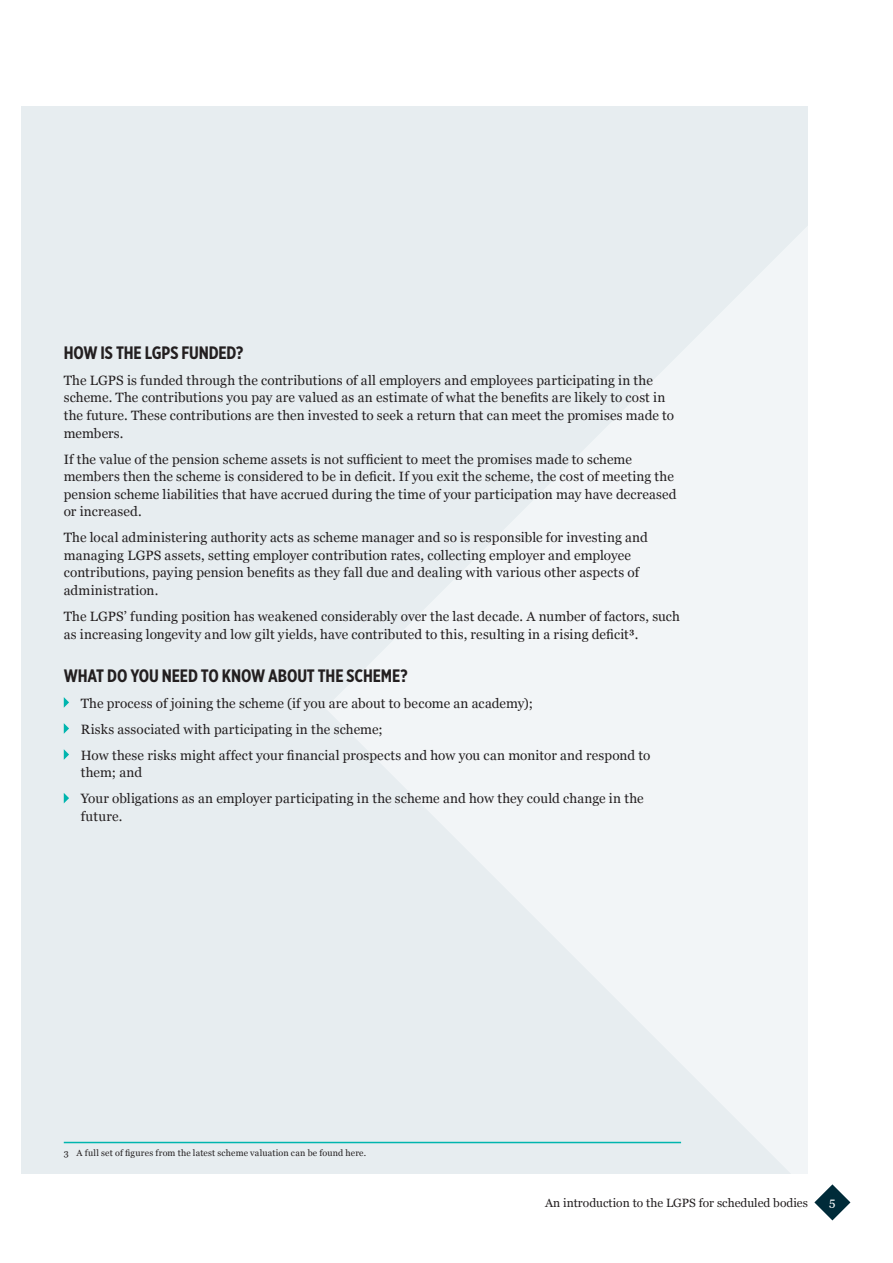
<style>
.page{position:relative;width:893px;height:1263px;background:#fff}
.page>*{position:absolute;margin:0;border:0;box-sizing:border-box;transform-origin:0 0}
.Inline_heading{font:700 18px "Gotham X Narrow";letter-spacing:-.005em;color:#231f20}
.Body{font:13.5px/17.5px "Georgia";letter-spacing:.01em;color:#231f20}
.t1{font:12px "Georgia";color:#231f20}
.t2{font:12px "Georgia";color:#fff}
.Footnote{font:9px "Georgia";letter-spacing:.02em;color:#231f20}
</style>
<div class="page">
<svg style="left:814px;top:1191px;width:36px;height:29px"></svg>
<div style="left:21px;top:106px;width:787px;height:1068px;background:#e7edf0"></div>
<svg style="left:325px;top:227px;width:514px;height:964px;fill:#f2f5f7"></svg>
<hr style="left:64px;top:1142px;width:617px;height:1px;background:#00b5ae">
<svg style="left:64px;top:697px;width:5px;height:11px"></svg>
<svg style="left:64px;top:723px;width:5px;height:11px"></svg>
<svg style="left:64px;top:749px;width:5px;height:11px"></svg>
<svg style="left:64px;top:793px;width:5px;height:10px"></svg>
<p class="Inline_heading" style="left:64px;top:341px;width:181px">HOW IS THE LGPS FUNDED?</p>
<p class="Body" style="left:64px;top:371px;width:612px">The LGPS is funded through the contributions of all employers and employees participating in the scheme. The contributions you pay are valued as an estimate of what the benefits are likely to cost in the future. These contributions are then invested to seek a return that can meet the promises made to members.</p>
<p class="Body" style="left:64px;top:450px;width:614px">If the value of the pension scheme assets is not sufficient to meet the promises made to scheme members then the scheme is considered to be in deficit. If you exit the scheme, the cost of meeting the pension scheme liabilities that have accrued during the time of your participation may have decreased or increased.</p>
<p class="Body" style="left:64px;top:529px;width:586px">The local administering authority acts as scheme manager and so is responsible for investing and managing LGPS assets, setting employer contribution rates, collecting employer and employee contributions, paying pension benefits as they fall due and dealing with various other aspects of administration.</p>
<p class="Body" style="left:64px;top:608px;width:618px">The LGPS’ funding position has weakened considerably over the last decade. A number of factors, such as increasing longevity and low gilt yields, have contributed to this, resulting in a rising deficit<sup>3</sup>.</p>
<p class="Inline_heading" style="left:64px;top:664px;width:345px">WHAT DO YOU NEED TO KNOW ABOUT THE SCHEME?</p>
<p class="Body" style="left:81px;top:694px;width:454px">The process of joining the scheme (if you are about to become an academy);</p>
<p class="Body" style="left:81px;top:720px;width:303px">Risks associated with participating in the scheme;</p>
<p class="Body" style="left:81px;top:746px;width:571px">How these risks might affect your financial prospects and how you can monitor and respond to them; and</p>
<p class="Body" style="left:81px;top:790px;width:564px">Your obligations as an employer participating in the scheme and how they could change in the future.</p>
<p class="Footnote" style="left:64px;top:1148px;width:304px">3 A full set of figures from the latest scheme valuation can be found here.</p>
<p class="t1" style="left:545px;top:1196px;width:264px">An introduction to the LGPS for scheduled bodies</p>
<p class="t2" style="left:829px;top:1195px;width:8px">5</p>
</div>
